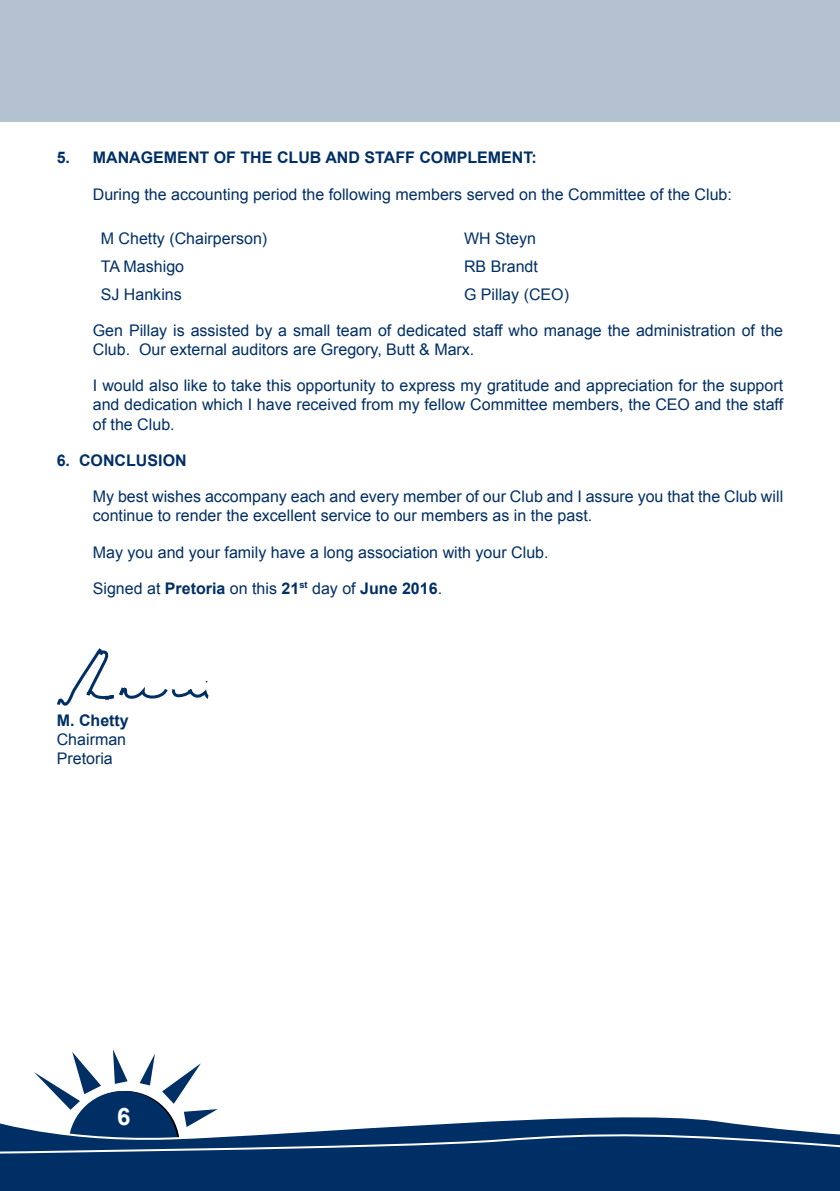
<style>
.page{position:relative;width:840px;height:1191px;background:#fff}
.page>*{position:absolute;margin:0;border:0;box-sizing:border-box;transform-origin:0 0}
.t1{font:700 24px "Arial";color:#fff}
.t2{font:16px/19.2px "Arial";color:#002f65}
.t3{font:700 16px "Arial";color:#002f65}
.s1{font-weight:700}
</style>
<div class="page">
<svg style="left:0;top:1049px;width:839px;height:142px"></svg>
<div style="left:0;top:0;width:839px;height:122px;background:#b3c1d1"></div>
<svg style="left:57px;top:648px;width:152px;height:58px"></svg>
<p class="t3" style="left:57px;top:146px;width:481px">5. MANAGEMENT OF THE CLUB AND STAFF COMPLEMENT:</p>
<p class="t2" style="left:93px;top:184px;width:640px">During the accounting period the following members served on the Committee of the Club:</p>
<p class="t2" style="left:101px;top:229px;width:168px">M Chetty (Chairperson)</p>
<p class="t2" style="left:464px;top:229px;width:74px">WH Steyn</p>
<p class="t2" style="left:101px;top:256px;width:85px">TA Mashigo</p>
<p class="t2" style="left:464px;top:256px;width:75px">RB Brandt</p>
<p class="t2" style="left:101px;top:284px;width:82px">SJ Hankins</p>
<p class="t2" style="left:464px;top:284px;width:106px">G Pillay (CEO)</p>
<p class="t2" style="left:93px;top:320px;width:691px">Gen Pillay is assisted by a small team of dedicated staff who manage the administration of the<br>Club. Our external auditors are Gregory, Butt &amp; Marx.</p>
<p class="t2" style="left:93px;top:376px;width:691px;text-align:justify">I would also like to take this opportunity to express my gratitude and appreciation for the support and dedication which I have received from my fellow Committee members, the CEO and the staff of the Club.</p>
<p class="t3" style="left:57px;top:449px;width:131px">6. CONCLUSION</p>
<p class="t2" style="left:93px;top:487px;width:691px">My best wishes accompany each and every member of our Club and I assure you that the Club will continue to render the excellent service to our members as in the past.</p>
<p class="t2" style="left:93px;top:542px;width:457px">May you and your family have a long association with your Club.</p>
<p class="t2" style="left:93px;top:578px;width:350px">Signed at <span class="s1">Pretoria</span> on this <span class="s1">21</span><sup>st</sup> day of <span class="s1">June 2016</span>.</p>
<p class="t3" style="left:57px;top:709px;width:73px">M. Chetty</p>
<p class="t2" style="left:57px;top:730px;width:71px">Chairman<br>Pretoria</p>
<h1 class="t1" style="left:117px;top:1099px;width:15px">6</h1>
</div>
